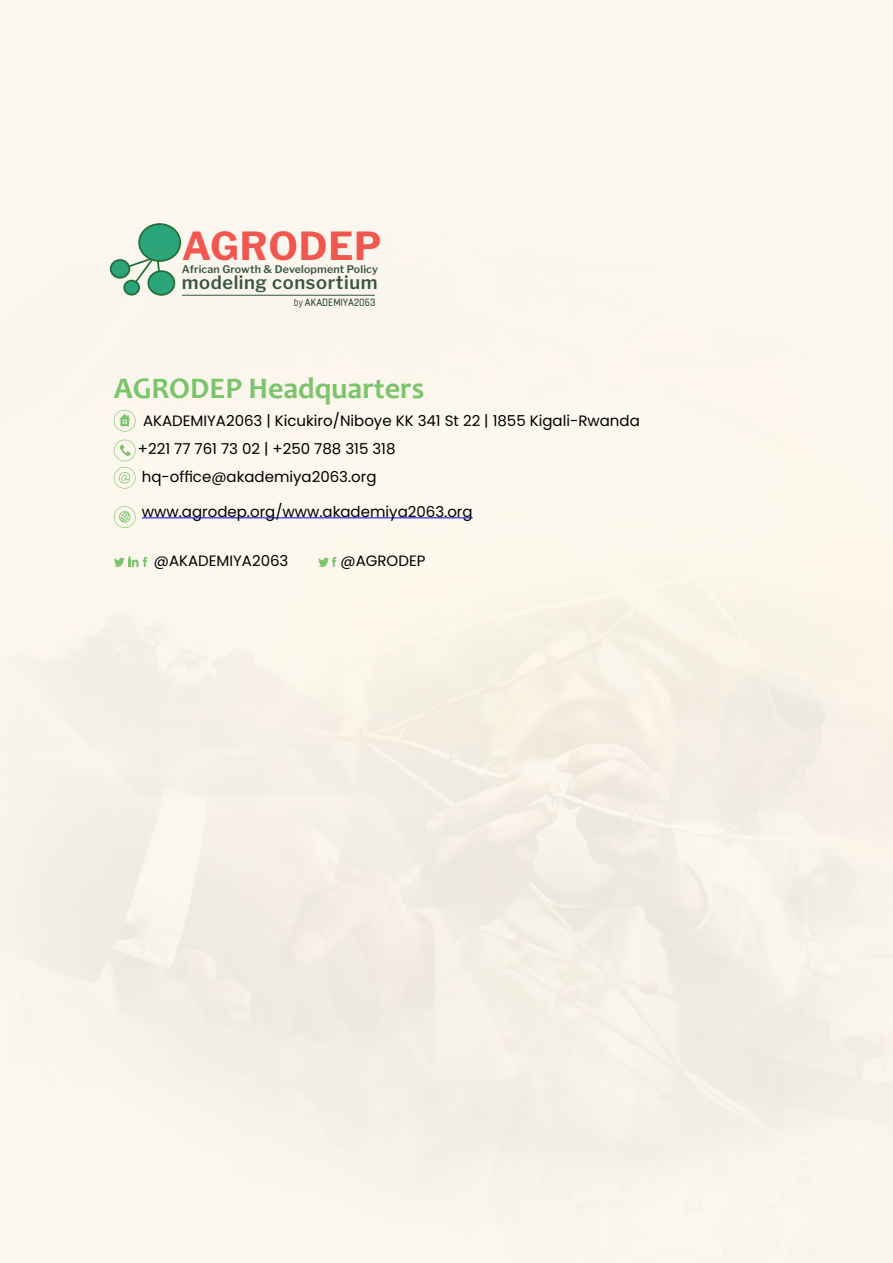
<style>
.page{position:relative;width:893px;height:1263px;background:#fff}
.page>*{position:absolute;margin:0;border:0;box-sizing:border-box;transform-origin:0 0}
.t1{font:700 38.4px "Libre Franklin";letter-spacing:.02em;color:#f0574f}
.t2{font:700 30px "Candara";color:#7bc46c}
.t3{font:600 18.3px/17px "Libre Franklin";letter-spacing:.035em;color:#35533e;text-align:right}
.t4{font:15px "Poppins";color:#000}
.t5{font:600 10.5px "Libre Franklin";letter-spacing:.015em;color:#35533e}
.s1{font-family:"Chathura";font-weight:700}
.s2{font-family:"Chathura";font-weight:800}
</style>
<div class="page">
<img style="left:0;top:0;width:893px;height:1263px">
<hr style="left:142px;top:517px;width:331px;height:1px;background:#00f">
<svg style="left:114px;top:410px;width:22px;height:22px"></svg>
<svg style="left:114px;top:440px;width:22px;height:21px"></svg>
<svg style="left:114px;top:467px;width:22px;height:22px"></svg>
<svg style="left:114px;top:506px;width:22px;height:22px"></svg>
<svg style="left:114px;top:556px;width:33px;height:11px"></svg>
<svg style="left:318px;top:557px;width:18px;height:10px"></svg>
<div style="left:111px;top:260px;width:18px;height:18px;background:#2ca47a;border-radius:50%"></div>
<div style="left:110px;top:259px;width:20px;height:20px;border:2px solid #216f37;border-radius:50%"></div>
<div style="left:124px;top:281px;width:15px;height:14px;background:#2ca47a;border-radius:50%"></div>
<div style="left:123px;top:280px;width:17px;height:16px;border:2px solid #216f37;border-radius:50%"></div>
<div style="left:139px;top:224px;width:41px;height:37px;background:#2ca47a;border-radius:50%"></div>
<div style="left:138px;top:223px;width:43px;height:39px;border:2px solid #216f37;border-radius:50%"></div>
<div style="left:148px;top:271px;width:26px;height:24px;background:#2ca47a;border-radius:50%"></div>
<div style="left:147px;top:270px;width:28px;height:26px;border:2px solid #216f37;border-radius:50%"></div>
<svg style="left:127px;top:257px;width:34px;height:27px"></svg>
<hr style="left:182px;top:295px;width:193px;height:1px;background:#35533e">
<p class="t1" style="left:182px;top:223px;width:202px">AGRODEP</p>
<p class="t5" style="left:182px;top:263px;width:198px">African Growth &amp; Development Policy</p>
<p class="t3" style="left:182px;top:274px;width:197px">modeling consortium <span class="s1">by</span> <span class="s2">AKADEMIYA2063</span></p>
<p class="t2" style="left:114px;top:370px;width:312px">AGRODEP Headquarters</p>
<p class="t4" style="left:143px;top:412px;width:498px">AKADEMIYA2063 | Kicukiro/Niboye KK 341 St 22 | 1855 Kigali-Rwanda</p>
<p class="t4" style="left:138px;top:440px;width:259px">+221 77 761 73 02 | +250 788 315 318</p>
<p class="t4" style="left:142px;top:468px;width:236px">hq-office@akademiya2063.org</p>
<p class="t4" style="left:142px;top:503px;width:332px">www.agrodep.org/www.akademiya2063.org</p>
<p class="t4" style="left:154px;top:552px;width:136px">@AKADEMIYA2063</p>
<p class="t4" style="left:341px;top:552px;width:86px">@AGRODEP</p>
</div>
